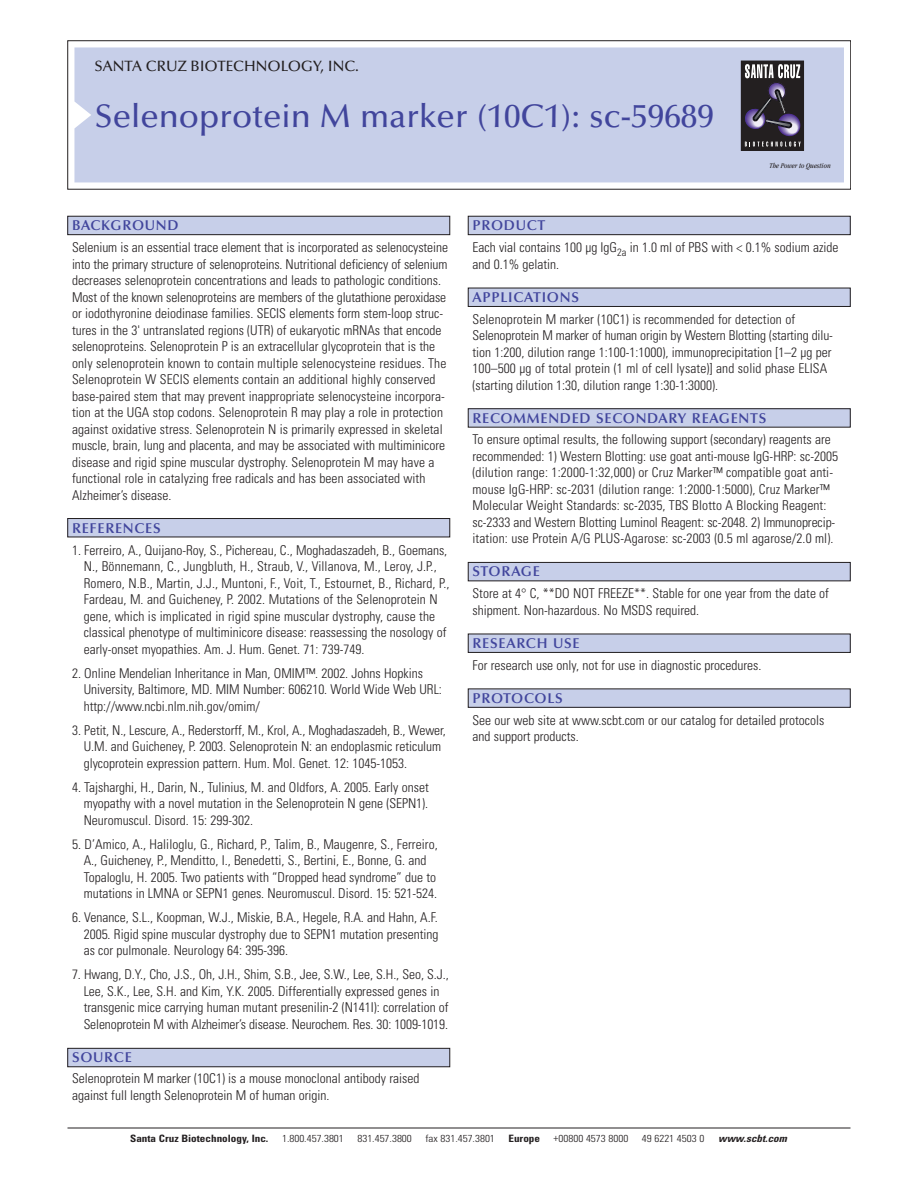
<style>
.page{position:relative;width:918px;height:1188px;background:#fff}
.page>*{position:absolute;margin:0;border:0;box-sizing:border-box;transform-origin:0 0}
.t1{font:500 33px "Optima";color:#41459c}
.t2{font:500 15px "Optima";color:#231f20}
.t3{font:600 14.25px "Optima";letter-spacing:.05em;color:#41459c}
.t4{font:300 condensed 13.5px/16.5px "Univers";color:#231f20}
.t5{font:300 condensed 10.2px "Univers";color:#231f20;scale:1.1 1}
.t6{font:700 condensed 10.2px "Univers";color:#231f20;scale:1.1 1}
.t7{font:italic 700 condensed 10.2px "Univers";color:#231f20;scale:1.1 1}
.t8{font:italic condensed 7.5px "Garamond";color:#231f20}
</style>
<div class="page">
<div style="left:468px;top:562px;width:382px;height:19px;background:#c7cfe9"></div>
<div style="left:468px;top:562px;width:382px;height:19px;border:1px solid #231f20"></div>
<div style="left:468px;top:634px;width:382px;height:18px;background:#c7cfe9"></div>
<div style="left:468px;top:634px;width:382px;height:19px;border:1px solid #231f20"></div>
<div style="left:468px;top:689px;width:382px;height:18px;background:#c7cfe9"></div>
<div style="left:468px;top:689px;width:382px;height:19px;border:1px solid #231f20"></div>
<div style="left:468px;top:409px;width:382px;height:18px;background:#c7cfe9"></div>
<div style="left:468px;top:408px;width:382px;height:19px;border:1px solid #231f20"></div>
<div style="left:468px;top:216px;width:382px;height:19px;background:#c7cfe9"></div>
<div style="left:468px;top:216px;width:382px;height:19px;border:1px solid #231f20"></div>
<div style="left:468px;top:288px;width:382px;height:18px;background:#c7cfe9"></div>
<div style="left:468px;top:288px;width:382px;height:19px;border:1px solid #231f20"></div>
<div style="left:74px;top:47px;width:770px;height:135px;background:#c7cfe9"></div>
<div style="left:741px;top:61px;width:62px;height:89px;background:#231f20"></div>
<div style="left:741px;top:61px;width:63px;height:90px;border:1px solid #231f20"></div>
<svg style="left:741px;top:64px;width:64px;height:83px"></svg>
<hr style="left:68px;top:1128px;width:782px;height:1px;background:#231f20">
<div style="left:68px;top:216px;width:382px;height:19px;background:#c7cfe9"></div>
<div style="left:68px;top:216px;width:382px;height:19px;border:1px solid #231f20"></div>
<div style="left:68px;top:519px;width:382px;height:18px;background:#c7cfe9"></div>
<div style="left:68px;top:518px;width:382px;height:19px;border:1px solid #231f20"></div>
<div style="left:68px;top:1048px;width:382px;height:19px;background:#c7cfe9"></div>
<div style="left:68px;top:1048px;width:382px;height:19px;border:1px solid #231f20"></div>
<p class="t2" style="left:94px;top:60px;width:266px">SANTA CRUZ BIOTECHNOLOGY, INC.</p>
<h1 class="t1" style="left:94px;top:103px;width:621px">Selenoprotein M marker (10C1): sc-59689</h1>
<p class="t8" style="left:769px;top:163px;width:63px">The Power to Question</p>
<p class="t3" style="left:72px;top:220px;width:108px">BACKGROUND</p>
<p class="t4" style="left:72px;top:241px;width:378px">Selenium is an essential trace element that is incorporated as selenocysteine into the primary structure of selenoproteins. Nutritional deficiency of selenium decreases selenoprotein concentrations and leads to pathologic conditions.<br>Most of the known selenoproteins are members of the glutathione peroxidase or iodothyronine deiodinase families. SECIS elements form stem-loop struc&shy;tures in the 3' untranslated regions (UTR) of eukaryotic mRNAs that encode selenoproteins. Selenoprotein P is an extracellular glycoprotein that is the only selenoprotein known to contain multiple selenocysteine residues. The Selenoprotein W SECIS elements contain an additional highly conserved base-paired stem that may prevent inappropriate selenocysteine incorpora&shy;tion at the UGA stop codons. Selenoprotein R may play a role in protection against oxidative stress. Selenoprotein N is primarily expressed in skeletal muscle, brain, lung and placenta, and may be associated with multiminicore disease and rigid spine muscular dystrophy. Selenoprotein M may have a functional role in catalyzing free radicals and has been associated with Alzheimer’s disease.</p>
<p class="t3" style="left:72px;top:522px;width:90px">REFERENCES</p>
<p class="t4" style="left:84px;top:543px;width:367px;text-indent:-12px">1. Ferreiro, A., Quijano-Roy, S., Pichereau, C., Moghadaszadeh, B., Goemans, N., Bönnemann, C., Jungbluth, H., Straub, V., Villanova, M., Leroy, J.P., Romero, N.B., Martin, J.J., Muntoni, F., Voit, T., Estournet, B., Richard, P., Fardeau, M. and Guicheney, P. 2002. Mutations of the Selenoprotein N gene, which is implicated in rigid spine muscular dystrophy, cause the classical phenotype of multiminicore disease: reassessing the nosology of early-onset myopathies. Am. J. Hum. Genet. 71: 739-749.</p>
<p class="t4" style="left:84px;top:666px;width:360px;text-indent:-12px">2. Online Mendelian Inheritance in Man, OMIM™. 2002. Johns Hopkins<br>University, Baltimore, MD. MIM Number: 606210. World Wide Web URL: http://www.ncbi.nlm.nih.gov/omim/</p>
<p class="t4" style="left:84px;top:723px;width:364px;text-indent:-12px">3. Petit, N., Lescure, A., Rederstorff, M., Krol, A., Moghadaszadeh, B., Wewer,<br>U.M. and Guicheney, P. 2003. Selenoprotein N: an endoplasmic reticulum glycoprotein expression pattern. Hum. Mol. Genet. 12: 1045-1053.</p>
<p class="t4" style="left:84px;top:780px;width:347px;text-align:justify;text-indent:-12px">4. Tajsharghi, H., Darin, N., Tulinius, M. and Oldfors, A. 2005. Early onset myopathy with a novel mutation in the Selenoprotein N gene (SEPN1).<br>Neuromuscul. Disord. 15: 299-302.</p>
<p class="t4" style="left:84px;top:837px;width:356px;text-indent:-12px">5. D’Amico, A., Haliloglu, G., Richard, P., Talim, B., Maugenre, S., Ferreiro, A., Guicheney, P., Menditto, I., Benedetti, S., Bertini, E., Bonne, G. and Topaloglu, H. 2005. Two patients with “Dropped head syndrome” due to mutations in LMNA or SEPN1 genes. Neuromuscul. Disord. 15: 521-524.</p>
<p class="t4" style="left:84px;top:910px;width:356px;text-align:justify;text-indent:-12px">6. Venance, S.L., Koopman, W.J., Miskie, B.A., Hegele, R.A. and Hahn, A.F.<br>2005. Rigid spine muscular dystrophy due to SEPN1 mutation presenting as cor pulmonale. Neurology 64: 395-396.</p>
<p class="t4" style="left:84px;top:967px;width:367px;text-indent:-12px">7. Hwang, D.Y., Cho, J.S., Oh, J.H., Shim, S.B., Jee, S.W., Lee, S.H., Seo, S.J., Lee, S.K., Lee, S.H. and Kim, Y.K. 2005. Differentially expressed genes in transgenic mice carrying human mutant presenilin-2 (N141I): correlation of Selenoprotein M with Alzheimer’s disease. Neurochem. Res. 30: 1009-1019.</p>
<p class="t3" style="left:72px;top:1051px;width:61px">SOURCE</p>
<p class="t4" style="left:72px;top:1072px;width:349px">Selenoprotein M marker (10C1) is a mouse monoclonal antibody raised against full length Selenoprotein M of human origin.</p>
<p class="t3" style="left:473px;top:220px;width:74px">PRODUCT</p>
<p class="t4" style="left:473px;top:241px;width:367px">Each vial contains 100 µg IgG<sub>2a</sub> in 1.0 ml of PBS with &lt; 0.1% sodium azide and 0.1% gelatin.</p>
<p class="t3" style="left:473px;top:291px;width:108px">APPLICATIONS</p>
<p class="t4" style="left:473px;top:312px;width:362px">Selenoprotein M marker (10C1) is recommended for detection of Selenoprotein M marker of human origin by Western Blotting (starting dilu&shy;tion 1:200, dilution range 1:100-1:1000), immunoprecipitation [1–2 µg per 100–500 µg of total protein (1 ml of cell lysate)] and solid phase ELISA (starting dilution 1:30, dilution range 1:30-1:3000).</p>
<p class="t3" style="left:473px;top:412px;width:295px">RECOMMENDED SECONDARY REAGENTS</p>
<p class="t4" style="left:473px;top:433px;width:367px">To ensure optimal results, the following support (secondary) reagents are recommended: 1) Western Blotting: use goat anti-mouse IgG-HRP: sc-2005 (dilution range: 1:2000-1:32,000) or Cruz Marker™ compatible goat anti&shy;mouse IgG-HRP: sc-2031 (dilution range: 1:2000-1:5000), Cruz Marker™ Molecular Weight Standards: sc-2035, TBS Blotto A Blocking Reagent: sc-2333 and Western Blotting Luminol Reagent: sc-2048. 2) Immunoprecip&shy;itation: use Protein A/G PLUS-Agarose: sc-2003 (0.5 ml agarose/2.0 ml).</p>
<p class="t3" style="left:473px;top:566px;width:69px">STORAGE</p>
<p class="t4" style="left:473px;top:587px;width:358px">Store at 4° C, **DO NOT FREEZE**. Stable for one year from the date of shipment. Non-hazardous. No MSDS required.</p>
<p class="t3" style="left:473px;top:637px;width:109px">RESEARCH USE</p>
<p class="t4" style="left:473px;top:658px;width:290px">For research use only, not for use in diagnostic procedures.</p>
<p class="t3" style="left:473px;top:692px;width:92px">PROTOCOLS</p>
<p class="t4" style="left:473px;top:713px;width:353px">See our web site at www.scbt.com or our catalog for detailed protocols and support products.</p>
<p class="t6" style="left:130px;top:1135px;width:127px">Santa Cruz Biotechnology, Inc.</p>
<p class="t5" style="left:282px;top:1135px;width:58px">1.800.457.3801</p>
<p class="t5" style="left:357px;top:1135px;width:51px">831.457.3800</p>
<p class="t5" style="left:425px;top:1135px;width:65px">fax 831.457.3801</p>
<p class="t6" style="left:508px;top:1135px;width:30px">Europe</p>
<p class="t5" style="left:554px;top:1135px;width:69px">+00800 4573 8000</p>
<p class="t5" style="left:642px;top:1135px;width:58px">49 6221 4503 0</p>
<p class="t7" style="left:718px;top:1135px;width:66px">www.scbt.com</p>
</div>
